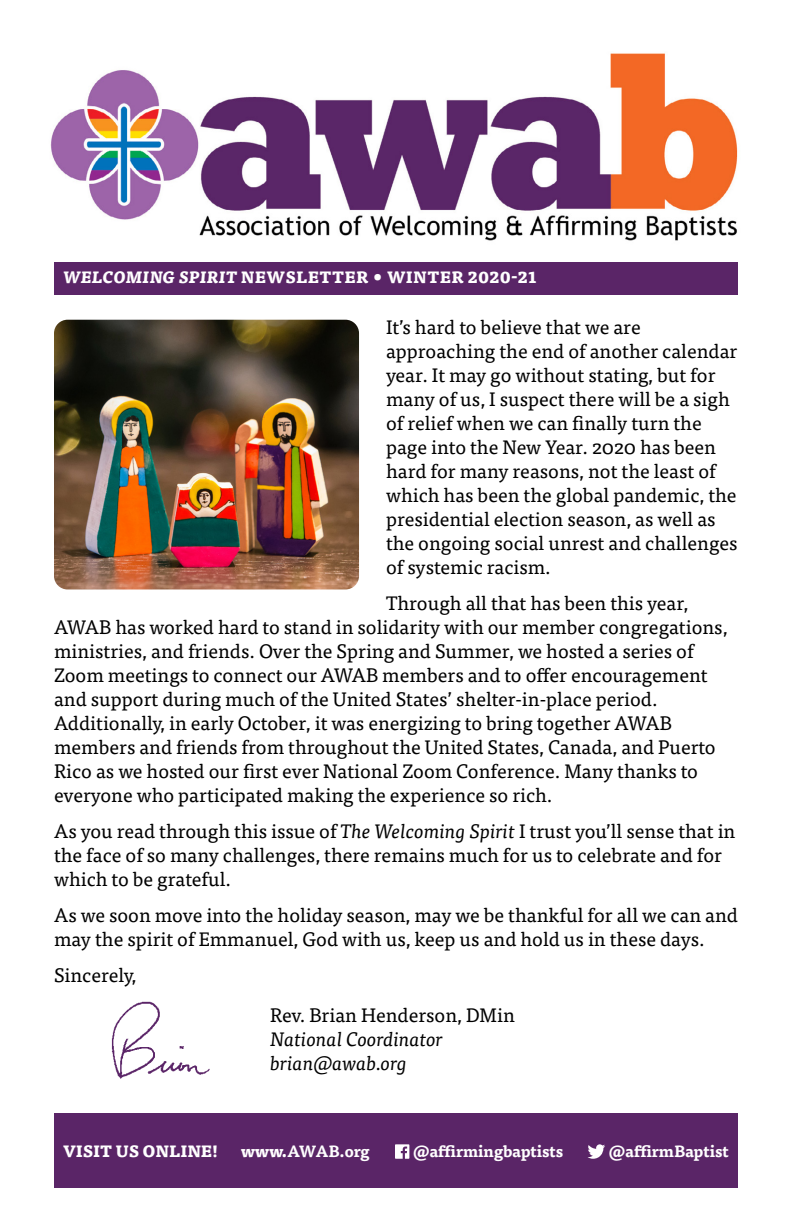
<style>
.page{position:relative;width:792px;height:1224px;background:#fff}
.page>*{position:absolute;margin:0;border:0;box-sizing:border-box;transform-origin:0 0}
.t1{font:19.6px/24px "Tisa Pro";color:#000}
.t2{font:italic 19.6px/24px "Tisa Pro";color:#000}
.t3{font:800 16px "Tisa Pro";letter-spacing:.01em;color:#fff}
.t4{font:700 16px "Tisa Pro";letter-spacing:-.005em;color:#fff}
.s1{font-style:italic}
.s2{font-weight:800}
</style>
<div class="page">
<div style="left:54px;top:1113px;width:684px;height:75px;background:#5a2567"></div>
<svg style="left:395px;top:1144px;width:14px;height:15px"></svg>
<svg style="left:587px;top:1144px;width:18px;height:15px"></svg>
<div style="left:54px;top:262px;width:684px;height:32px;background:#5a2567"></div>
<img style="left:50px;top:53px;width:688px;height:188px">
<img style="left:111px;top:1001px;width:99px;height:78px">
<img style="left:54px;top:320px;width:305px;height:269px">
<p class="t3" style="left:63px;top:264px;width:475px"><span class="s1">WELCOMING SPIRIT</span> NEWSLETTER • WINTER 2020-21</p>
<p class="t1" style="left:386px;top:314px;width:353px">It’s hard to believe that we are approaching the end of another calendar year. It may go without stating, but for many of us, I suspect there will be a sigh of relief when we can finally turn the page into the New Year. 2020 has been hard for many reasons, not the least of which has been the global pandemic, the presidential election season, as well as the ongoing social unrest and challenges of systemic racism.</p>
<p class="t1" style="left:54px;top:590px;width:675px;text-indent:332px">Through all that has been this year, AWAB has worked hard to stand in solidarity with our member congregations, ministries, and friends. Over the Spring and Summer, we hosted a series of Zoom meetings to connect our AWAB members and to offer encouragement and support during much of the United States’ shelter-in-place period.<br>Additionally, in early October, it was energizing to bring together AWAB members and friends from throughout the United States, Canada, and Puerto Rico as we hosted our first ever National Zoom Conference. Many thanks to everyone who participated making the experience so rich.</p>
<p class="t1" style="left:54px;top:818px;width:683px">As you read through this issue of <span class="s1">The Welcoming Spirit</span> I trust you’ll sense that in the face of so many challenges, there remains much for us to celebrate and for which to be grateful.</p>
<p class="t1" style="left:54px;top:902px;width:685px">As we soon move into the holiday season, may we be thankful for all we can and may the spirit of Emmanuel, God with us, keep us and hold us in these days.</p>
<p class="t1" style="left:54px;top:962px;width:84px">Sincerely,</p>
<p class="t1" style="left:270px;top:1002px;width:246px">Rev. Brian Henderson, DMin</p>
<p class="t2" style="left:270px;top:1026px;width:175px">National Coordinator brian@awab.org</p>
<p class="t3" style="left:63px;top:1138px;width:157px">VISIT US ONLINE!</p>
<p class="t4" style="left:241px;top:1138px;width:130px"><span class="s2">www.</span>AWAB.org</p>
<p class="t4" style="left:413px;top:1138px;width:152px">@affirmingbaptists</p>
<p class="t4" style="left:608px;top:1138px;width:122px">@affirmBaptist</p>
</div>
